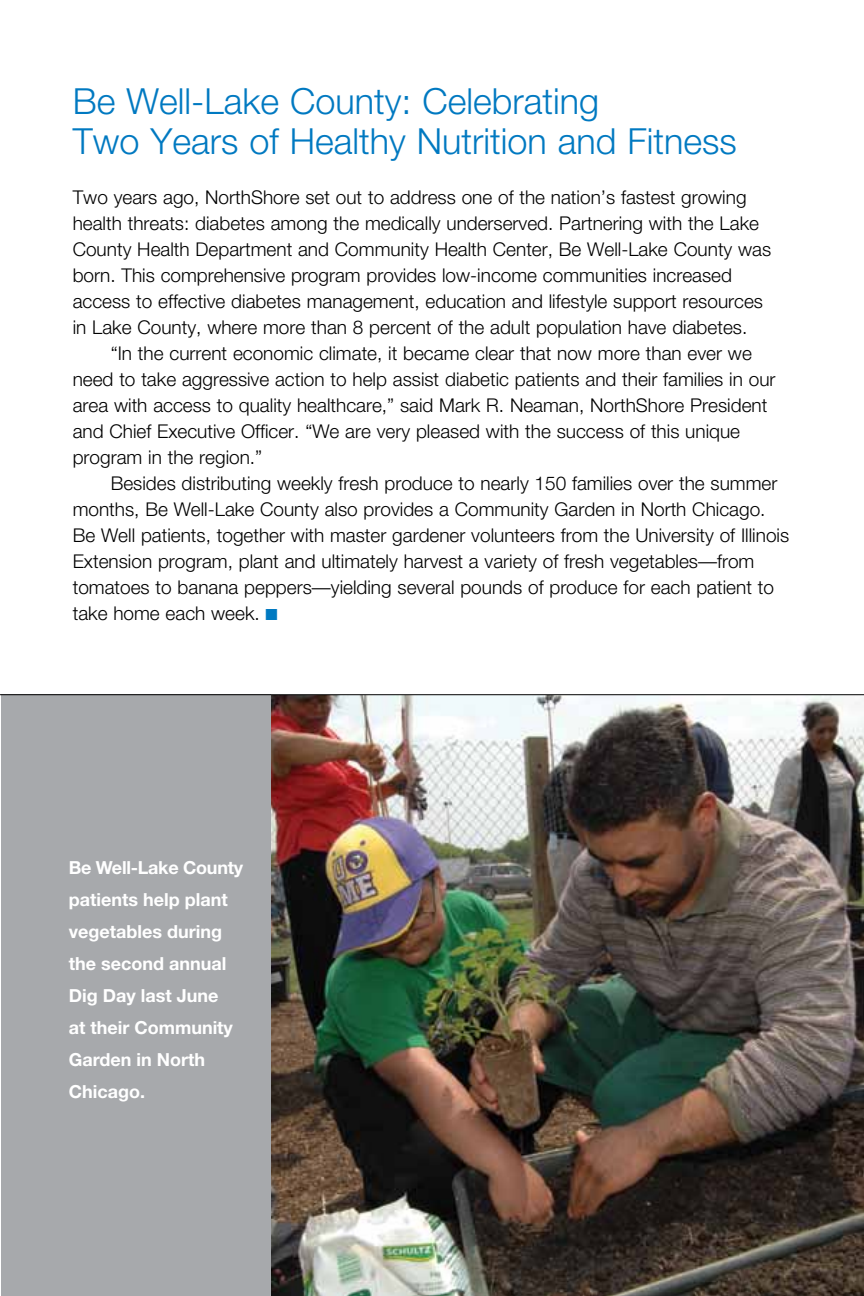
<style>
.page{position:relative;width:864px;height:1296px;background:#fff}
.page>*{position:absolute;margin:0;border:0;box-sizing:border-box;transform-origin:0 0}
.t1{font:300 36px/40px "Helvetica Neue";color:#0079c1}
.t2{font:300 19px/26px "Helvetica Neue";color:#000}
.t3{font:700 18px/32px "Helvetica Neue";color:#fff}
.s1{color:#0079c1}
</style>
<div class="page">
<img style="left:271px;top:695px;width:593px;height:601px">
<div style="left:2px;top:695px;width:269px;height:601px;background:#a7a9ac"></div>
<hr style="left:0;top:694px;width:864px;height:1px;background:#000">
<h1 class="t1" style="left:73px;top:80px;width:666px">Be Well-Lake County: Celebrating<br>Two Years of Healthy Nutrition and Fitness</h1>
<p class="t2" style="left:73px;top:184px;width:700px">Two years ago, NorthShore set out to address one of the nation’s fastest growing health threats: diabetes among the medically underserved. Partnering with the Lake County Health Department and Community Health Center, Be Well-Lake County was born. This comprehensive program provides low-income communities increased access to effective diabetes management, education and lifestyle support resources in Lake County, where more than 8 percent of the adult population have diabetes.</p>
<p class="t2" style="left:73px;top:340px;width:704px;text-indent:38px">“In the current economic climate, it became clear that now more than ever we need to take aggressive action to help assist diabetic patients and their families in our area with access to quality healthcare,” said Mark R. Neaman, NorthShore President and Chief Executive Officer. “We are very pleased with the success of this unique program in the region.”</p>
<p class="t2" style="left:73px;top:470px;width:718px;text-indent:38px">Besides distributing weekly fresh produce to nearly 150 families over the summer months, Be Well-Lake County also provides a Community Garden in North Chicago.<br>Be Well patients, together with master gardener volunteers from the University of Illinois Extension program, plant and ultimately harvest a variety of fresh vegetables—from tomatoes to banana peppers—yielding several pounds of produce for each patient to take home each week. <span class="s1">■</span></p>
<p class="t3" style="left:69px;top:851px;width:176px">Be Well-Lake County patients help plant vegetables during the second annual<br>Dig Day last June<br>at their Community<br>Garden in North<br>Chicago.</p>
</div>
